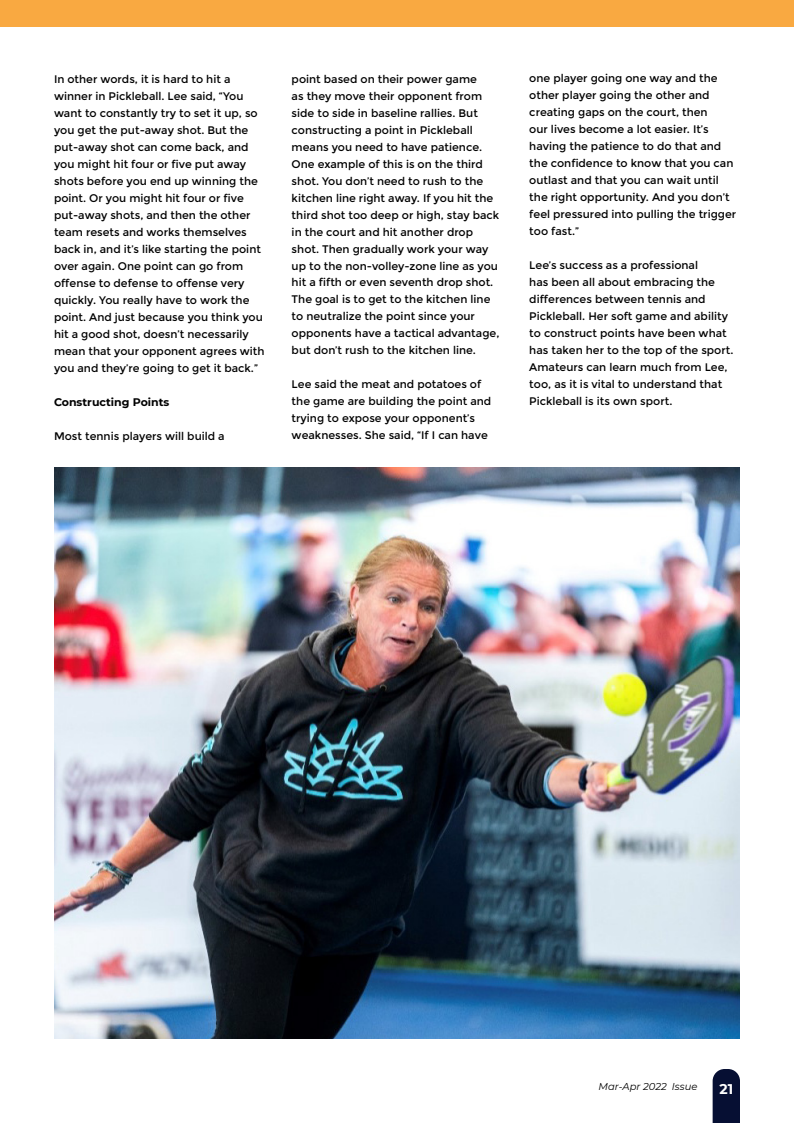
<style>
.page{position:relative;width:794px;height:1123px;background:#fff}
.page>*{position:absolute;margin:0;border:0;box-sizing:border-box;transform-origin:0 0}
.t1{font:700 14px "Montserrat";color:#fff}
.t2{font:11px/17px "Montserrat";color:#000}
.t3{font:700 11px "Montserrat";color:#000}
.t4{font:italic 10px "Montserrat";color:#000}
</style>
<div class="page">
<div style="left:0;top:0;width:794px;height:27px;background:#f9a941"></div>
<svg style="left:713px;top:1069px;width:27px;height:54px"></svg>
<img style="left:54px;top:467px;width:686px;height:572px">
<p class="t2" style="left:54px;top:70px;width:212px">In other words, it is hard to hit a winner in Pickleball. Lee said, “You want to constantly try to set it up, so you get the put-away shot. But the put-away shot can come back, and you might hit four or five put away shots before you end up winning the point. Or you might hit four or five put-away shots, and then the other team resets and works themselves back in, and it’s like starting the point over again. One point can go from offense to defense to offense very quickly. You really have to work the point. And just because you think you hit a good shot, doesn’t necessarily mean that your opponent agrees with you and they’re going to get it back.”</p>
<p class="t3" style="left:54px;top:394px;width:117px">Constructing Points</p>
<p class="t2" style="left:54px;top:427px;width:172px">Most tennis players will build a</p>
<p class="t2" style="left:292px;top:70px;width:209px">point based on their power game<br>as they move their opponent from side to side in baseline rallies. But constructing a point in Pickleball means you need to have patience.<br>One example of this is on the third shot. You don’t need to rush to the kitchen line right away. If you hit the third shot too deep or high, stay back in the court and hit another drop shot. Then gradually work your way up to the non-volley-zone line as you hit a fifth or even seventh drop shot.<br>The goal is to get to the kitchen line to neutralize the point since your opponents have a tactical advantage, but don’t rush to the kitchen line.</p>
<p class="t2" style="left:292px;top:376px;width:201px">Lee said the meat and potatoes of the game are building the point and trying to expose your opponent’s weaknesses. She said, “If I can have</p>
<p class="t2" style="left:529px;top:70px;width:208px">one player going one way and the other player going the other and creating gaps on the court, then<br>our lives become a lot easier. It’s having the patience to do that and the confidence to know that you can outlast and that you can wait until the right opportunity. And you don’t feel pressured into pulling the trigger too fast.”</p>
<p class="t2" style="left:529px;top:257px;width:206px">Lee’s success as a professional<br>has been all about embracing the differences between tennis and Pickleball. Her soft game and ability to construct points have been what has taken her to the top of the sport.<br>Amateurs can learn much from Lee, too, as it is vital to understand that Pickleball is its own sport.</p>
<p class="t4" style="left:599px;top:1079px;width:100px">Mar-Apr 2022 Issue</p>
<p class="t1" style="left:719px;top:1078px;width:15px">21</p>
</div>
